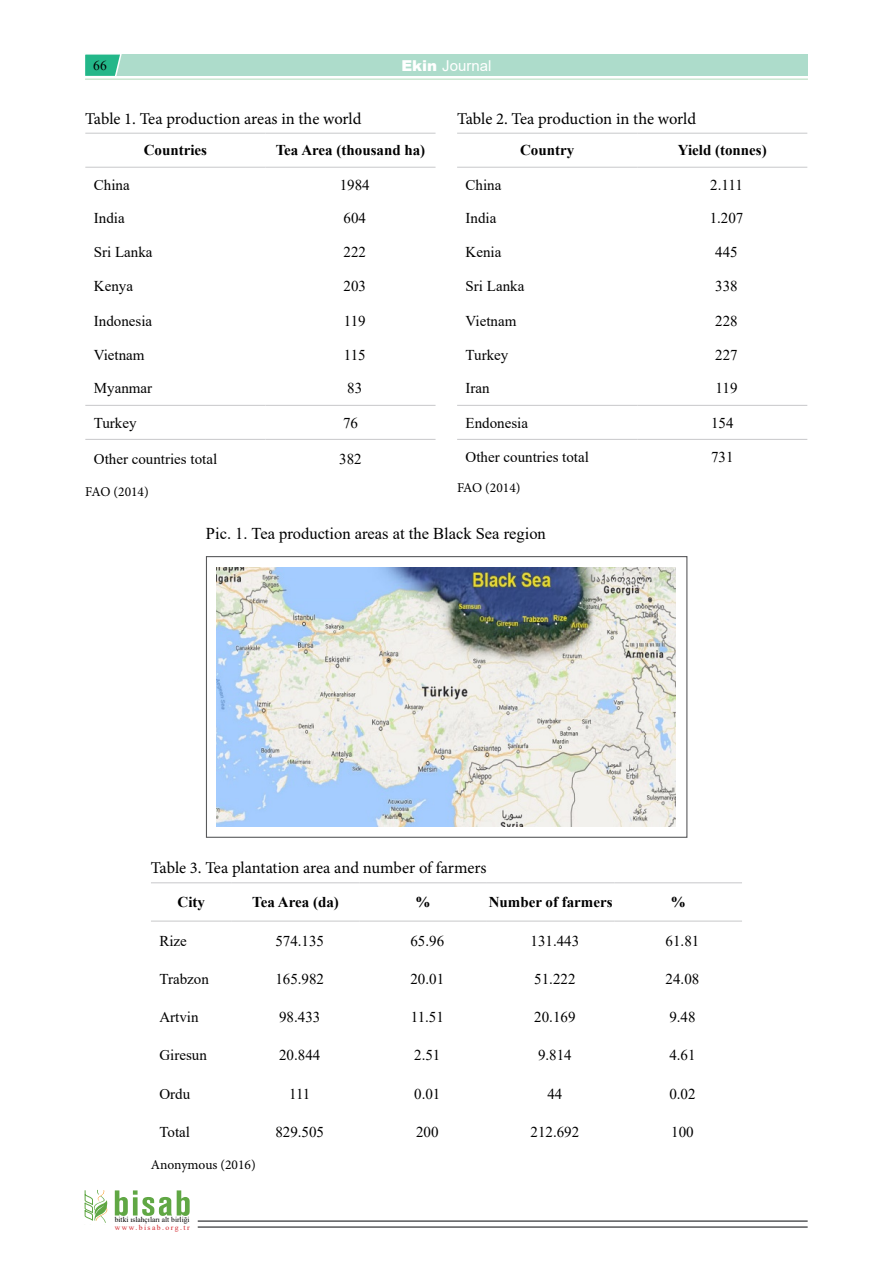
<style>
.page{position:relative;width:893px;height:1263px;background:#fff}
.page>*{position:absolute;margin:0;border:0;box-sizing:border-box;transform-origin:0 0}
.t1{font:16.5px "Minion Pro";letter-spacing:-.005em;color:#000}
.t2{font:16.5px "Times New Roman";color:#000}
.t3{font:15px "Times New Roman";color:#000}
.t4{font:700 15px "Times New Roman";color:#000}
.t5{font:15px "Arial";color:#fff}
.t6{font:13.5px "Minion Pro";letter-spacing:-.005em;color:#000}
.t7{font:13.5px "Times New Roman";color:#000}
.t8{font:7.5px "Times New Roman";color:#000}
.t9{font:7.5px "Times New Roman";letter-spacing:.185em;color:#d2232a}
.s1{font-weight:900}
</style>
<div class="page">
<div style="left:85px;top:55px;width:723px;height:21px;background:#addccb"></div>
<hr style="left:85px;top:78px;width:723px;height:2px;background:#c9e6d0">
<hr style="left:198px;top:1220px;width:610px;height:2px;background:#58595b">
<hr style="left:198px;top:1226px;width:610px;height:2px;background:#58595b">
<svg style="left:85px;top:54px;width:38px;height:22px"></svg>
<svg style="left:84px;top:1190px;width:24px;height:33px"></svg>
<svg style="left:115px;top:1190px;width:75px;height:26px"></svg>
<hr style="left:85px;top:405px;width:180px;height:1px;background:#c7c8ca">
<hr style="left:265px;top:405px;width:171px;height:1px;background:#c7c8ca">
<hr style="left:85px;top:439px;width:180px;height:1px;background:#c7c8ca">
<hr style="left:265px;top:439px;width:171px;height:1px;background:#c7c8ca">
<hr style="left:85px;top:133px;width:180px;height:1px;background:#c7c8ca">
<hr style="left:265px;top:133px;width:171px;height:1px;background:#c7c8ca">
<hr style="left:85px;top:167px;width:180px;height:1px;background:#c7c8ca">
<hr style="left:265px;top:167px;width:171px;height:1px;background:#c7c8ca">
<hr style="left:151px;top:882px;width:81px;height:1px;background:#c7c8ca">
<hr style="left:232px;top:882px;width:127px;height:1px;background:#c7c8ca">
<hr style="left:359px;top:882px;width:128px;height:1px;background:#c7c8ca">
<hr style="left:487px;top:882px;width:127px;height:1px;background:#c7c8ca">
<hr style="left:614px;top:882px;width:128px;height:1px;background:#c7c8ca">
<hr style="left:151px;top:921px;width:81px;height:1px;background:#c7c8ca">
<hr style="left:232px;top:921px;width:127px;height:1px;background:#c7c8ca">
<hr style="left:359px;top:921px;width:128px;height:1px;background:#c7c8ca">
<hr style="left:487px;top:921px;width:127px;height:1px;background:#c7c8ca">
<hr style="left:614px;top:921px;width:128px;height:1px;background:#c7c8ca">
<hr style="left:457px;top:405px;width:180px;height:1px;background:#c7c8ca">
<hr style="left:637px;top:405px;width:170px;height:1px;background:#c7c8ca">
<hr style="left:457px;top:439px;width:180px;height:1px;background:#c7c8ca">
<hr style="left:637px;top:439px;width:170px;height:1px;background:#c7c8ca">
<hr style="left:457px;top:133px;width:180px;height:1px;background:#c7c8ca">
<hr style="left:637px;top:133px;width:170px;height:1px;background:#c7c8ca">
<hr style="left:457px;top:167px;width:180px;height:1px;background:#c7c8ca">
<hr style="left:637px;top:167px;width:170px;height:1px;background:#c7c8ca">
<div style="left:206px;top:556px;width:481px;height:282px;border:1px solid #58595b"></div>
<img style="left:216px;top:568px;width:460px;height:258px">
<p class="t7" style="left:93px;top:56px;width:15px">66</p>
<p class="t5" style="left:401px;top:55px;width:92px"><span class="s1">Ekin</span> Journal</p>
<p class="t1" style="left:85px;top:107px;width:278px">Table 1. Tea production areas in the world</p>
<p class="t4" style="left:144px;top:139px;width:65px">Countries</p>
<p class="t4" style="left:276px;top:139px;width:151px">Tea Area (thousand ha)</p>
<p class="t3" style="left:94px;top:174px;width:37px">China</p>
<p class="t3" style="left:340px;top:174px;width:31px">1984</p>
<p class="t3" style="left:94px;top:208px;width:32px">India</p>
<p class="t3" style="left:343px;top:208px;width:24px">604</p>
<p class="t3" style="left:94px;top:242px;width:60px">Sri Lanka</p>
<p class="t3" style="left:343px;top:242px;width:24px">222</p>
<p class="t3" style="left:94px;top:276px;width:41px">Kenya</p>
<p class="t3" style="left:343px;top:276px;width:24px">203</p>
<p class="t3" style="left:94px;top:310px;width:60px">Indonesia</p>
<p class="t3" style="left:344px;top:310px;width:23px">119</p>
<p class="t3" style="left:94px;top:344px;width:52px">Vietnam</p>
<p class="t3" style="left:344px;top:344px;width:23px">115</p>
<p class="t3" style="left:94px;top:378px;width:60px">Myanmar</p>
<p class="t3" style="left:347px;top:378px;width:16px">83</p>
<p class="t3" style="left:94px;top:412px;width:44px">Turkey</p>
<p class="t3" style="left:343px;top:412px;width:16px">76</p>
<p class="t3" style="left:94px;top:448px;width:125px">Other countries total</p>
<p class="t3" style="left:339px;top:448px;width:24px">382</p>
<p class="t6" style="left:85px;top:483px;width:65px">FAO (2014)</p>
<p class="t1" style="left:457px;top:107px;width:241px">Table 2. Tea production in the world</p>
<p class="t4" style="left:520px;top:139px;width:56px">Country</p>
<p class="t4" style="left:678px;top:139px;width:91px">Yield (tonnes)</p>
<p class="t3" style="left:466px;top:174px;width:37px">China</p>
<p class="t3" style="left:710px;top:174px;width:34px">2.111</p>
<p class="t3" style="left:466px;top:208px;width:32px">India</p>
<p class="t3" style="left:710px;top:208px;width:35px">1.207</p>
<p class="t3" style="left:466px;top:242px;width:37px">Kenia</p>
<p class="t3" style="left:715px;top:242px;width:24px">445</p>
<p class="t3" style="left:466px;top:276px;width:60px">Sri Lanka</p>
<p class="t3" style="left:715px;top:276px;width:24px">338</p>
<p class="t3" style="left:466px;top:310px;width:52px">Vietnam</p>
<p class="t3" style="left:715px;top:310px;width:24px">228</p>
<p class="t3" style="left:466px;top:344px;width:44px">Turkey</p>
<p class="t3" style="left:715px;top:344px;width:24px">227</p>
<p class="t3" style="left:466px;top:378px;width:26px">Iran</p>
<p class="t3" style="left:716px;top:378px;width:23px">119</p>
<p class="t3" style="left:466px;top:412px;width:64px">Endonesia</p>
<p class="t3" style="left:711px;top:412px;width:24px">154</p>
<p class="t3" style="left:466px;top:446px;width:125px">Other countries total</p>
<p class="t3" style="left:711px;top:446px;width:24px">731</p>
<p class="t6" style="left:457px;top:479px;width:65px">FAO (2014)</p>
<p class="t2" style="left:206px;top:522px;width:341px">Pic. 1. Tea production areas at the Black Sea region</p>
<p class="t1" style="left:151px;top:857px;width:337px">Table 3. Tea plantation area and number of farmers</p>
<p class="t4" style="left:178px;top:891px;width:29px">City</p>
<p class="t4" style="left:252px;top:891px;width:88px">Tea Area (da)</p>
<p class="t4" style="left:416px;top:891px;width:16px">%</p>
<p class="t4" style="left:489px;top:891px;width:125px">Number of farmers</p>
<p class="t4" style="left:671px;top:891px;width:16px">%</p>
<p class="t3" style="left:159px;top:930px;width:29px">Rize</p>
<p class="t3" style="left:275px;top:930px;width:50px">574.135</p>
<p class="t3" style="left:410px;top:930px;width:35px">65.96</p>
<p class="t3" style="left:530px;top:930px;width:50px">131.443</p>
<p class="t3" style="left:666px;top:930px;width:35px">61.81</p>
<p class="t3" style="left:159px;top:968px;width:51px">Trabzon</p>
<p class="t3" style="left:275px;top:968px;width:50px">165.982</p>
<p class="t3" style="left:410px;top:968px;width:35px">20.01</p>
<p class="t3" style="left:534px;top:968px;width:43px">51.222</p>
<p class="t3" style="left:666px;top:968px;width:35px">24.08</p>
<p class="t3" style="left:159px;top:1006px;width:41px">Artvin</p>
<p class="t3" style="left:279px;top:1006px;width:43px">98.433</p>
<p class="t3" style="left:411px;top:1006px;width:35px">11.51</p>
<p class="t3" style="left:534px;top:1006px;width:43px">20.169</p>
<p class="t3" style="left:669px;top:1006px;width:28px">9.48</p>
<p class="t3" style="left:159px;top:1045px;width:49px">Giresun</p>
<p class="t3" style="left:279px;top:1045px;width:43px">20.844</p>
<p class="t3" style="left:414px;top:1045px;width:28px">2.51</p>
<p class="t3" style="left:538px;top:1045px;width:35px">9.814</p>
<p class="t3" style="left:669px;top:1045px;width:28px">4.61</p>
<p class="t3" style="left:159px;top:1083px;width:32px">Ordu</p>
<p class="t3" style="left:289px;top:1083px;width:23px">111</p>
<p class="t3" style="left:414px;top:1083px;width:28px">0.01</p>
<p class="t3" style="left:547px;top:1083px;width:16px">44</p>
<p class="t3" style="left:669px;top:1083px;width:28px">0.02</p>
<p class="t3" style="left:159px;top:1121px;width:32px">Total</p>
<p class="t3" style="left:275px;top:1121px;width:50px">829.505</p>
<p class="t3" style="left:416px;top:1121px;width:24px">200</p>
<p class="t3" style="left:530px;top:1121px;width:50px">212.692</p>
<p class="t3" style="left:671px;top:1121px;width:24px">100</p>
<p class="t6" style="left:151px;top:1156px;width:106px">Anonymous (2016)</p>
<p class="t8" style="left:115px;top:1215px;width:76px">bitki ıslahçıları alt birliği</p>
<p class="t9" style="left:115px;top:1222px;width:76px">www.bisab.org.tr</p>
</div>
